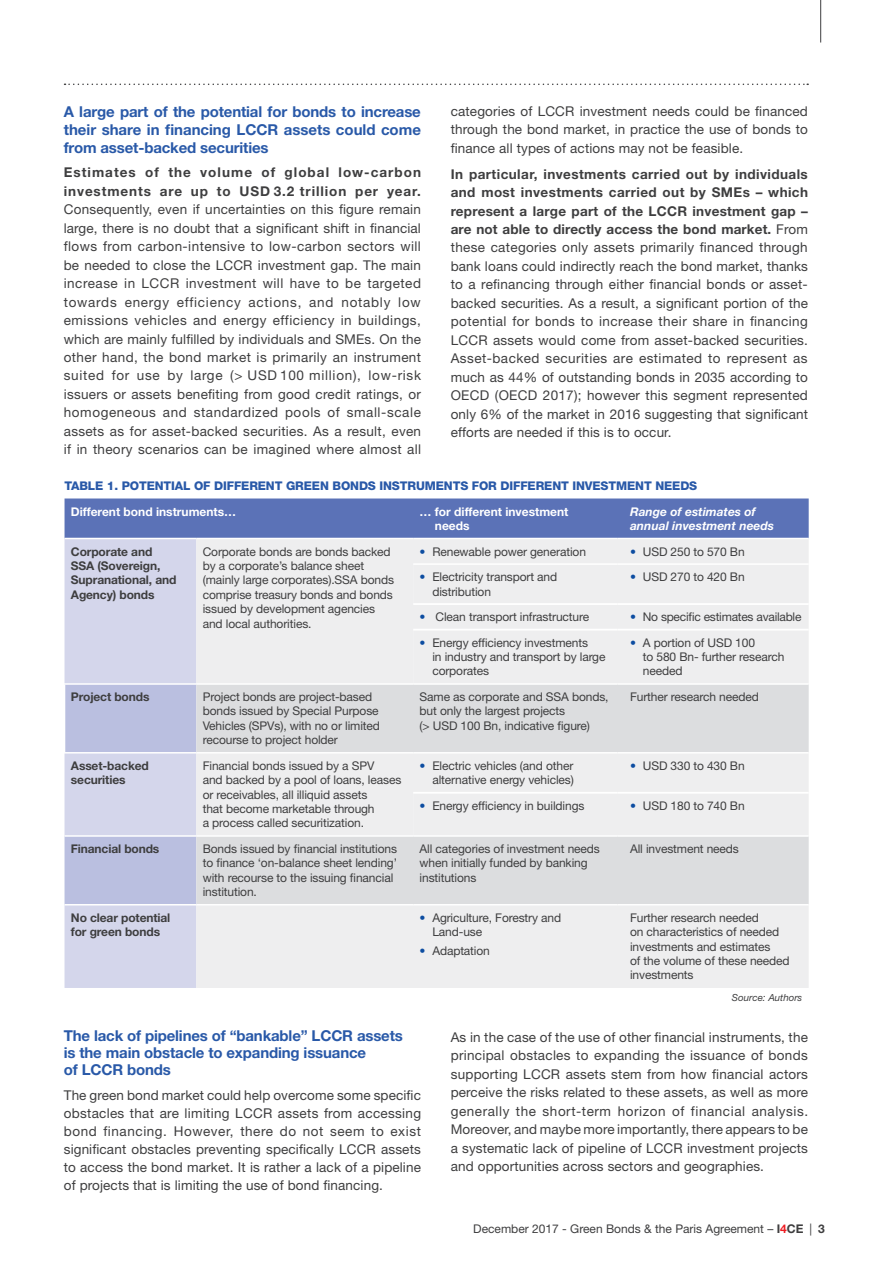
<style>
.page{position:relative;width:893px;height:1263px;background:#fff}
.page>*{position:absolute;margin:0;border:0;box-sizing:border-box;transform-origin:0 0}
.t1{font:700 15px/18px "Helvetica Neue LT Std";letter-spacing:-.01em;color:#2959a8;text-align:justify}
.t2{font:13.5px/18.5px "Helvetica Neue LT Std";letter-spacing:.01em;color:#3e3e3f;text-align:justify}
.t3{font:700 13.5px/18.5px "Helvetica Neue LT Std";letter-spacing:.075em;color:#3e3e3f}
.t4{font:12px/14.4px "Helvetica Neue LT Std";letter-spacing:-.01em;color:#3e3e3f}
.t5{font:700 12px/14.4px "Helvetica Neue LT Std";letter-spacing:-.01em;color:#3e3e3f}
.t6{font:800 12px "Helvetica Neue LT Std";letter-spacing:-.01em;color:#2959a8}
.t7{font:700 12px/14.4px "Helvetica Neue LT Std";color:#fff}
.t8{font:italic 700 12px/14.4px "Helvetica Neue LT Std";color:#fff}
.t9{font:italic 9.75px "Helvetica Neue LT Std";color:#3e3e3f}
.s1{font-weight:700}
.s2{color:#0d4da1}
.s3{font-weight:700;color:#ee1d23}
</style>
<div class="page">
<div style="left:65px;top:498px;width:744px;height:40px;background:#5b72b7"></div>
<div style="left:65px;top:539px;width:131px;height:449px;background:#d4d6eb"></div>
<div style="left:196px;top:539px;width:613px;height:449px;background:#eeeeef"></div>
<div style="left:196px;top:564px;width:613px;height:119px;background:#eeeeef"></div>
<svg style="left:65px;top:685px;width:744px;height:219px"></svg>
<hr style="left:413px;top:563px;width:204px;height:2px;background:#fff">
<hr style="left:617px;top:563px;width:192px;height:2px;background:#fff">
<hr style="left:64px;top:683px;width:132px;height:2px;background:#fff">
<hr style="left:196px;top:683px;width:217px;height:2px;background:#fff">
<hr style="left:413px;top:683px;width:204px;height:2px;background:#fff">
<hr style="left:617px;top:683px;width:192px;height:2px;background:#fff">
<hr style="left:64px;top:752px;width:132px;height:1px;background:#fff">
<hr style="left:196px;top:752px;width:217px;height:1px;background:#fff">
<hr style="left:413px;top:752px;width:204px;height:1px;background:#fff">
<hr style="left:617px;top:752px;width:192px;height:1px;background:#fff">
<hr style="left:65px;top:835px;width:131px;height:2px;background:#fff">
<hr style="left:196px;top:835px;width:217px;height:2px;background:#fff">
<hr style="left:413px;top:835px;width:204px;height:2px;background:#fff">
<hr style="left:617px;top:835px;width:192px;height:2px;background:#fff">
<hr style="left:65px;top:904px;width:131px;height:1px;background:#fff">
<hr style="left:196px;top:904px;width:217px;height:1px;background:#fff">
<hr style="left:413px;top:904px;width:204px;height:1px;background:#fff">
<hr style="left:617px;top:904px;width:192px;height:1px;background:#fff">
<hr style="left:413px;top:603px;width:204px;height:2px;background:#fff">
<hr style="left:617px;top:603px;width:192px;height:2px;background:#fff">
<hr style="left:413px;top:629px;width:204px;height:1px;background:#fff">
<hr style="left:617px;top:629px;width:192px;height:1px;background:#fff">
<hr style="left:413px;top:792px;width:204px;height:2px;background:#fff">
<hr style="left:617px;top:792px;width:192px;height:2px;background:#fff">
<hr style="left:820px;top:0;width:1px;height:43px;background:#3e3e3f">
<svg style="left:65px;top:84px;width:743px;height:1px"></svg>
<p class="t1" style="left:64px;top:102px;width:359px">A large part of the potential for bonds to increase their share in financing LCCR assets could come from asset-backed securities</p>
<p class="t3" style="left:64px;top:163px;width:359px">Estimates of the volume of global low-carbon investments are up to USD 3.2 trillion per year.</p>
<p class="t2" style="left:64px;top:200px;width:359px">Consequently, even if uncertainties on this figure remain large, there is no doubt that a significant shift in financial flows from carbon-intensive to low-carbon sectors will be needed to close the LCCR investment gap. The main increase in LCCR investment will have to be targeted towards energy efficiency actions, and notably low emissions vehicles and energy efficiency in buildings, which are mainly fulfilled by individuals and SMEs. On the other hand, the bond market is primarily an instrument suited for use by large (&gt; USD 100 million), low-risk issuers or assets benefiting from good credit ratings, or homogeneous and standardized pools of small-scale assets as for asset-backed securities. As a result, even if in theory scenarios can be imagined where almost all</p>
<p class="t2" style="left:451px;top:102px;width:359px">categories of LCCR investment needs could be financed through the bond market, in practice the use of bonds to finance all types of actions may not be feasible.</p>
<p class="t2" style="left:451px;top:164px;width:359px"><span class="s1">In particular, investments carried out by individuals and most investments carried out by SMEs – which represent a large part of the LCCR investment gap – are not able to directly access the bond market.</span> From these categories only assets primarily financed through bank loans could indirectly reach the bond market, thanks to a refinancing through either financial bonds or asset&shy;backed securities. As a result, a significant portion of the potential for bonds to increase their share in financing LCCR assets would come from asset-backed securities.<br>Asset-backed securities are estimated to represent as much as 44% of outstanding bonds in 2035 according to OECD (OECD 2017); however this segment represented only 6% of the market in 2016 suggesting that significant efforts are needed if this is to occur.</p>
<p class="t6" style="left:65px;top:479px;width:634px">TABLE 1. POTENTIAL OF DIFFERENT GREEN BONDS INSTRUMENTS FOR DIFFERENT INVESTMENT NEEDS</p>
<p class="t7" style="left:71px;top:504px;width:167px">Different bond instruments…</p>
<p class="t7" style="left:435px;top:504px;width:135px;text-indent:-15px">… for different investment needs</p>
<p class="t8" style="left:630px;top:504px;width:145px">Range of estimates of annual investment needs</p>
<p class="t5" style="left:71px;top:544px;width:107px">Corporate and<br>SSA (Sovereign,<br>Supranational, and<br>Agency) bonds</p>
<p class="t4" style="left:203px;top:544px;width:193px">Corporate bonds are bonds backed by a corporate’s balance sheet (mainly large corporates).SSA bonds comprise treasury bonds and bonds issued by development agencies and local authorities.</p>
<p class="t4" style="left:420px;top:544px;width:168px"><span class="s2">•</span> Renewable power generation</p>
<p class="t4" style="left:630px;top:544px;width:116px"><span class="s2">•</span> USD 250 to 570 Bn</p>
<p class="t4" style="left:432px;top:569px;width:126px;text-indent:-13px"><span class="s2">•</span> Electricity transport and distribution</p>
<p class="t4" style="left:630px;top:569px;width:116px"><span class="s2">•</span> USD 270 to 420 Bn</p>
<p class="t4" style="left:420px;top:609px;width:171px"><span class="s2">•</span> Clean transport infrastructure</p>
<p class="t4" style="left:630px;top:609px;width:173px"><span class="s2">•</span> No specific estimates available</p>
<p class="t4" style="left:432px;top:635px;width:175px;text-indent:-13px"><span class="s2">•</span> Energy efficiency investments<br>in industry and transport by large corporates</p>
<p class="t4" style="left:643px;top:635px;width:143px;text-indent:-13px"><span class="s2">•</span> A portion of USD 100<br>to 580 Bn- further research needed</p>
<p class="t5" style="left:71px;top:689px;width:80px">Project bonds</p>
<p class="t4" style="left:203px;top:689px;width:179px">Project bonds are project-based bonds issued by Special Purpose<br>Vehicles (SPVs), with no or limited recourse to project holder</p>
<p class="t4" style="left:420px;top:689px;width:190px">Same as corporate and SSA bonds, but only the largest projects<br>(&gt; USD 100 Bn, indicative figure)</p>
<p class="t4" style="left:630px;top:689px;width:130px">Further research needed</p>
<p class="t5" style="left:71px;top:758px;width:79px">Asset-backed securities</p>
<p class="t4" style="left:203px;top:758px;width:200px">Financial bonds issued by a SPV<br>and backed by a pool of loans, leases or receivables, all illiquid assets<br>that become marketable through<br>a process called securitization.</p>
<p class="t4" style="left:420px;top:758px;width:156px;text-align:right"><span class="s2">•</span> Electric vehicles (and other alternative energy vehicles)</p>
<p class="t4" style="left:630px;top:758px;width:116px"><span class="s2">•</span> USD 330 to 430 Bn</p>
<p class="t4" style="left:420px;top:798px;width:166px"><span class="s2">•</span> Energy efficiency in buildings</p>
<p class="t4" style="left:630px;top:798px;width:116px"><span class="s2">•</span> USD 180 to 740 Bn</p>
<p class="t5" style="left:71px;top:841px;width:90px">Financial bonds</p>
<p class="t4" style="left:203px;top:841px;width:196px">Bonds issued by financial institutions to finance ‘on-balance sheet lending’ with recourse to the issuing financial institution.</p>
<p class="t4" style="left:420px;top:841px;width:182px">All categories of investment needs when initially funded by banking institutions</p>
<p class="t4" style="left:630px;top:841px;width:110px">All investment needs</p>
<p class="t5" style="left:71px;top:910px;width:101px">No clear potential for green bonds</p>
<p class="t4" style="left:432px;top:910px;width:130px;text-indent:-13px"><span class="s2">•</span> Agriculture, Forestry and<br>Land-use</p>
<p class="t4" style="left:420px;top:943px;width:72px"><span class="s2">•</span> Adaptation</p>
<p class="t4" style="left:630px;top:910px;width:161px">Further research needed<br>on characteristics of needed investments and estimates<br>of the volume of these needed investments</p>
<p class="t9" style="left:732px;top:992px;width:72px">Source: Authors</p>
<p class="t1" style="left:64px;top:1026px;width:341px;line-height:17.2px;text-align:left">The lack of pipelines of “bankable” LCCR assets is the main obstacle to expanding issuance<br>of LCCR bonds</p>
<p class="t2" style="left:64px;top:1085px;width:359px">The green bond market could help overcome some specific obstacles that are limiting LCCR assets from accessing bond financing. However, there do not seem to exist significant obstacles preventing specifically LCCR assets to access the bond market. It is rather a lack of a pipeline of projects that is limiting the use of bond financing.</p>
<p class="t2" style="left:451px;top:1028px;width:359px">As in the case of the use of other financial instruments, the principal obstacles to expanding the issuance of bonds supporting LCCR assets stem from how financial actors perceive the risks related to these assets, as well as more generally the short-term horizon of financial analysis.<br>Moreover, and maybe more importantly, there appears to be a systematic lack of pipeline of LCCR investment projects and opportunities across sectors and geographies.</p>
<p class="t4" style="left:473px;top:1222px;width:353px">December 2017 - Green Bonds &amp; the Paris Agreement – <span class="s1">I</span><span class="s3">4</span><span class="s1">CE</span> | <span class="s1">3</span></p>
</div>
